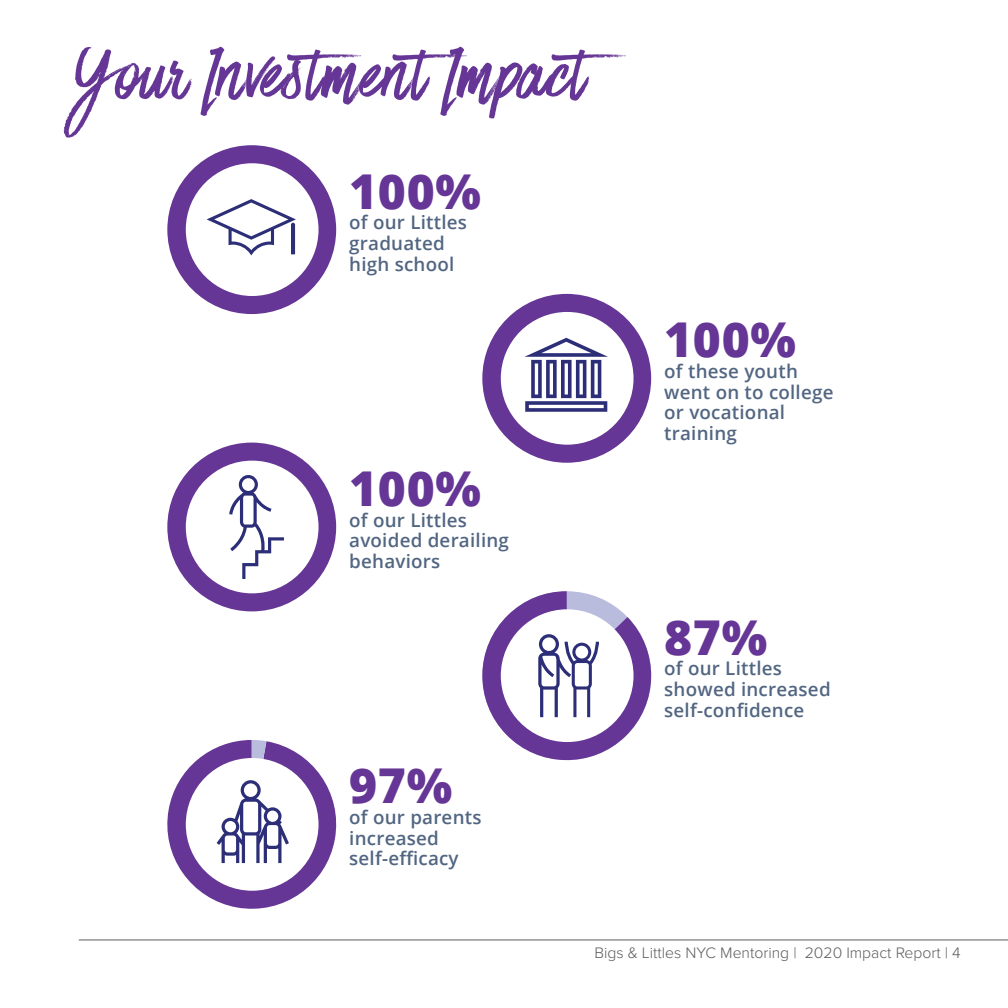
<style>
.page{position:relative;width:1008px;height:1008px;background:#fff}
.page>*{position:absolute;margin:0;border:0;box-sizing:border-box;transform-origin:0 0}
.t1{font:84px "Have Heart One";letter-spacing:.015em;color:#653695}
.t2{font:800 47.95px "Open Sans";letter-spacing:.01em;color:#653695}
.t3{font:600 18.72px/20.7px "Open Sans";letter-spacing:.01em;color:#526682}
.t4{font:300 15.75px "Proxima Nova";color:#5c5c5f}
</style>
<div class="page">
<hr style="left:79px;top:940px;width:929px;height:1px;background:#5c5c5f">
<svg style="left:482px;top:591px;width:170px;height:170px"></svg>
<div style="left:482px;top:294px;width:169px;height:169px;background:#653695;border-radius:50%"></div>
<div style="left:501px;top:312px;width:133px;height:133px;background:#fff;border-radius:50%"></div>
<svg style="left:525px;top:338px;width:83px;height:74px"></svg>
<div style="left:167px;top:145px;width:169px;height:169px;background:#653695;border-radius:50%"></div>
<div style="left:186px;top:163px;width:133px;height:133px;background:#fff;border-radius:50%"></div>
<svg style="left:207px;top:199px;width:89px;height:56px"></svg>
<svg style="left:167px;top:740px;width:170px;height:169px"></svg>
<div style="left:167px;top:443px;width:169px;height:168px;background:#653695;border-radius:50%"></div>
<div style="left:186px;top:461px;width:133px;height:132px;background:#fff;border-radius:50%"></div>
<svg style="left:229px;top:475px;width:55px;height:104px"></svg>
<h2 class="t1" style="left:79px;top:29px;width:570px">Your InvestmentImpact</h2>
<p class="t2" style="left:349px;top:155px;width:133px">100%</p>
<p class="t3" style="left:349px;top:212px;width:119px">of our Littles graduated high school</p>
<p class="t2" style="left:349px;top:452px;width:133px">100%</p>
<p class="t3" style="left:349px;top:509px;width:161px">of our Littles avoided derailing behaviors</p>
<p class="t2" style="left:349px;top:750px;width:104px">97%</p>
<p class="t3" style="left:349px;top:807px;width:134px">of our parents increased self-efficacy</p>
<p class="t2" style="left:664px;top:303px;width:133px">100%</p>
<p class="t3" style="left:664px;top:361px;width:171px">of these youth went on to college or vocational training</p>
<p class="t2" style="left:664px;top:601px;width:104px">87%</p>
<p class="t3" style="left:664px;top:658px;width:168px">of our Littles showed increased self-confidence</p>
<p class="t4" style="left:594px;top:941px;width:368px">Bigs &amp; Littles NYC Mentoring | 2020 Impact Report | 4</p>
</div>
